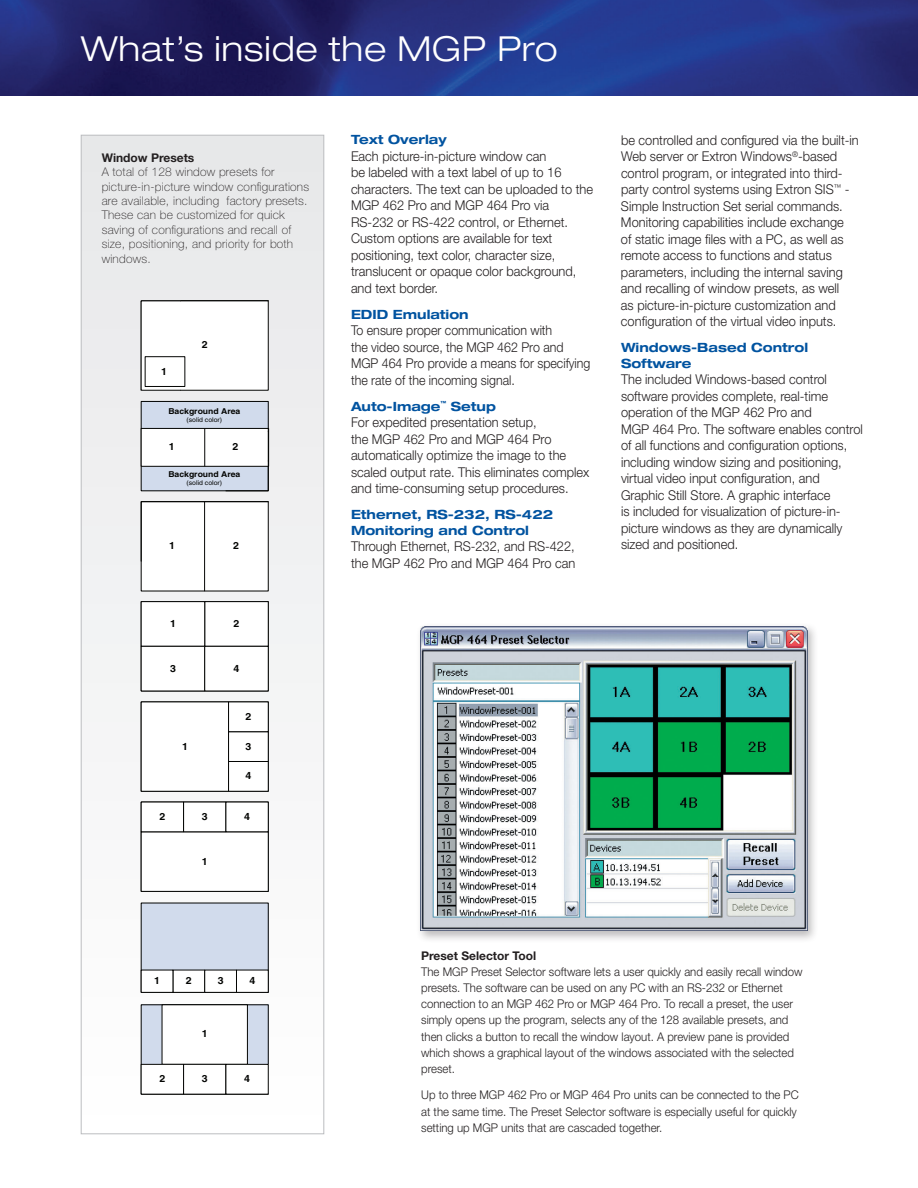
<style>
.page{position:relative;width:918px;height:1188px;background:#fff}
.page>*{position:absolute;margin:0;border:0;box-sizing:border-box;transform-origin:0 0}
.t1{font:300 expanded 34.5px "Helvetica Neue LT Std";letter-spacing:.025em;color:#fff}
.t2{font:300 13.5px/16.5px "Helvetica Neue LT Std";color:#231f20;scale:.95 1}
.t3{font:300 13.5px/16.5px "Helvetica Neue LT Std";color:#231f20;scale:.92 1}
.t4{font:700 expanded 12.75px/15.3px "Helvetica Neue LT Std";color:#0153a0}
.t5{font:300 12px/16px "Helvetica Neue LT Std";color:#231f20;scale:.95 1}
.t6{font:100 12px/14.4px "Helvetica Neue LT Std";letter-spacing:.02em;color:#231f20}
.t7{font:700 12px "Helvetica Neue LT Std";color:#231f20}
.t8{font:700 9.9px "Helvetica";color:#040503;scale:1.07 1}
.t9{font:700 8.1px "Helvetica";color:#040503;scale:1.07 1}
.t10{font:6.45px "Helvetica";color:#040503;scale:1.07 1}
.t11{font:700 expanded 5.7px "Helvetica Neue LT Std";color:#0153a0}
</style>
<div class="page">
<div style="left:81px;top:135px;width:243px;height:999px;background:linear-gradient(to bottom,#e6e7e8,#fefefe)"></div>
<div style="left:81px;top:135px;width:243px;height:999px;border:1px solid #bcbdc0"></div>
<img style="left:0;top:0;width:918px;height:95px">
<div style="left:416px;top:622px;width:403px;height:321px;background:#231f20;opacity:.3"></div>
<img style="left:421px;top:626px;width:386px;height:305px">
<div style="left:204px;top:601px;width:65px;height:46px;background:#fff;border:1px solid #040503"></div>
<div style="left:141px;top:601px;width:64px;height:46px;background:#fff;border:1px solid #040503"></div>
<div style="left:141px;top:646px;width:64px;height:45px;background:#fff;border:1px solid #040503"></div>
<div style="left:204px;top:646px;width:65px;height:45px;background:#fff;border:1px solid #040503"></div>
<div style="left:141px;top:401px;width:127px;height:90px;background:#d1dbec"></div>
<div style="left:141px;top:401px;width:128px;height:90px;border:1px solid #040503"></div>
<svg style="left:141px;top:428px;width:128px;height:63px"></svg>
<div style="left:141px;top:702px;width:88px;height:90px;background:#fff"></div>
<div style="left:228px;top:761px;width:41px;height:31px;background:#fff;border:1px solid #040503"></div>
<div style="left:228px;top:731px;width:41px;height:31px;background:#fff;border:1px solid #040503"></div>
<div style="left:228px;top:702px;width:41px;height:30px;background:#fff;border:1px solid #040503"></div>
<div style="left:141px;top:301px;width:127px;height:89px;background:#fff"></div>
<div style="left:145px;top:356px;width:40px;height:31px;border:1px solid #040503"></div>
<div style="left:141px;top:1005px;width:127px;height:89px;background:#d1dbec"></div>
<div style="left:141px;top:1004px;width:128px;height:91px;border:1px solid #040503"></div>
<div style="left:162px;top:1005px;width:85px;height:59px;background:#fff"></div>
<div style="left:162px;top:1004px;width:86px;height:61px;border:1px solid #040503"></div>
<div style="left:184px;top:1064px;width:42px;height:30px;background:#fff"></div>
<div style="left:183px;top:1064px;width:43px;height:30px;border:1px solid #040503"></div>
<div style="left:226px;top:1064px;width:42px;height:30px;background:#fff"></div>
<div style="left:226px;top:1064px;width:43px;height:30px;border:1px solid #040503"></div>
<div style="left:141px;top:1064px;width:43px;height:30px;background:#fff"></div>
<div style="left:141px;top:1064px;width:43px;height:30px;border:1px solid #040503"></div>
<div style="left:141px;top:502px;width:127px;height:89px;background:#fff"></div>
<svg style="left:141px;top:501px;width:128px;height:61px"></svg>
<div style="left:141px;top:832px;width:128px;height:60px;background:#fff;border:1px solid #040503"></div>
<div style="left:183px;top:802px;width:43px;height:30px;background:#fff"></div>
<div style="left:226px;top:802px;width:43px;height:30px;background:#fff"></div>
<div style="left:141px;top:802px;width:43px;height:30px;background:#fff"></div>
<div style="left:141px;top:903px;width:127px;height:89px;background:#d1dbec"></div>
<div style="left:173px;top:970px;width:32px;height:23px;background:#fff;border:1px solid #040503"></div>
<div style="left:204px;top:970px;width:33px;height:23px;background:#fff;border:1px solid #040503"></div>
<div style="left:141px;top:970px;width:32px;height:23px;background:#fff;border:1px solid #040503"></div>
<div style="left:236px;top:970px;width:33px;height:23px;background:#fff;border:1px solid #040503"></div>
<hr style="left:204px;top:428px;width:1px;height:38px;background:#040503">
<hr style="left:204px;top:502px;width:1px;height:89px;background:#040503">
<h1 class="t1" style="left:81px;top:28px;width:478px">What’s inside the MGP Pro</h1>
<p class="t7" style="left:102px;top:150px;width:94px">Window Presets</p>
<p class="t6" style="left:102px;top:165px;width:209px">A total of 128 window presets for picture-in-picture window configurations are available, including factory presets.<br>These can be customized for quick saving of configurations and recall of size, positioning, and priority for both windows.</p>
<p class="t8" style="left:161px;top:366px;width:7px">1</p>
<p class="t8" style="left:202px;top:339px;width:7px">2</p>
<p class="t9" style="left:168px;top:406px;width:69px">Background Area</p>
<p class="t10" style="left:187px;top:416px;width:35px">(solid color)</p>
<p class="t8" style="left:169px;top:440px;width:7px">1</p>
<p class="t8" style="left:233px;top:440px;width:7px">2</p>
<p class="t9" style="left:168px;top:469px;width:69px">Background Area</p>
<p class="t10" style="left:187px;top:479px;width:35px">(solid color)</p>
<p class="t8" style="left:169px;top:539px;width:7px">1</p>
<p class="t8" style="left:233px;top:539px;width:7px">2</p>
<p class="t8" style="left:170px;top:617px;width:7px">1</p>
<p class="t8" style="left:234px;top:617px;width:7px">2</p>
<p class="t8" style="left:170px;top:662px;width:7px">3</p>
<p class="t8" style="left:234px;top:662px;width:7px">4</p>
<p class="t8" style="left:182px;top:740px;width:7px">1</p>
<p class="t8" style="left:246px;top:710px;width:7px">2</p>
<p class="t8" style="left:246px;top:740px;width:7px">3</p>
<p class="t8" style="left:246px;top:770px;width:7px">4</p>
<p class="t8" style="left:160px;top:810px;width:7px">2</p>
<p class="t8" style="left:202px;top:810px;width:7px">3</p>
<p class="t8" style="left:244px;top:810px;width:7px">4</p>
<p class="t8" style="left:202px;top:855px;width:7px">1</p>
<p class="t4" style="left:351px;top:132px;width:97px">Text Overlay</p>
<p class="t2" style="left:351px;top:147px;width:256px">Each picture-in-picture window can<br>be labeled with a text label of up to 16 characters. The text can be uploaded to the MGP 462 Pro and MGP 464 Pro via RS-232 or RS-422 control, or Ethernet.<br>Custom options are available for text positioning, text color, character size, translucent or opaque color background, and text border.</p>
<p class="t4" style="left:351px;top:306px;width:119px">EDID Emulation</p>
<p class="t3" style="left:351px;top:322px;width:262px">To ensure proper communication with<br>the video source, the MGP 462 Pro and MGP 464 Pro provide a means for specifying the rate of the incoming signal.</p>
<p class="t4" style="left:351px;top:398px;width:91px">Auto-Image</p>
<p class="t11" style="left:440px;top:399px;width:7px">™</p>
<p class="t4" style="left:451px;top:398px;width:47px">Setup</p>
<p class="t2" style="left:351px;top:414px;width:253px">For expedited presentation setup,<br>the MGP 462 Pro and MGP 464 Pro automatically optimize the image to the scaled output rate. This eliminates complex and time-consuming setup procedures.</p>
<p class="t4" style="left:351px;top:507px;width:204px">Ethernet, RS-232, RS-422<br>Monitoring and Control</p>
<p class="t2" style="left:351px;top:538px;width:238px">Through Ethernet, RS-232, and RS-422, the MGP 462 Pro and MGP 464 Pro can</p>
<p class="t2" style="left:621px;top:131px;width:252px">be controlled and configured via the built-in Web server or Extron Windows<sup>®</sup>-based control program, or integrated into third&shy;party control systems using Extron SIS<sup>™</sup> - Simple Instruction Set serial commands.<br>Monitoring capabilities include exchange<br>of static image files with a PC, as well as remote access to functions and status parameters, including the internal saving and recalling of window presets, as well<br>as picture-in-picture customization and configuration of the virtual video inputs.</p>
<p class="t4" style="left:621px;top:340px;width:189px">Windows-Based Control<br>Software</p>
<p class="t2" style="left:621px;top:371px;width:256px">The included Windows-based control software provides complete, real-time operation of the MGP 462 Pro and<br>MGP 464 Pro. The software enables control of all functions and configuration options, including window sizing and positioning, virtual video input configuration, and Graphic Still Store. A graphic interface<br>is included for visualization of picture-in&shy;picture windows as they are dynamically sized and positioned.</p>
<p class="t8" style="left:154px;top:975px;width:7px">1</p>
<p class="t8" style="left:186px;top:975px;width:7px">2</p>
<p class="t8" style="left:218px;top:975px;width:7px">3</p>
<p class="t8" style="left:250px;top:975px;width:7px">4</p>
<p class="t8" style="left:202px;top:1028px;width:7px">1</p>
<p class="t8" style="left:160px;top:1073px;width:7px">2</p>
<p class="t8" style="left:202px;top:1073px;width:7px">3</p>
<p class="t8" style="left:244px;top:1073px;width:7px">4</p>
<p class="t7" style="left:421px;top:949px;width:117px">Preset Selector Tool</p>
<p class="t5" style="left:421px;top:964px;width:403px">The MGP Preset Selector software lets a user quickly and easily recall window presets. The software can be used on any PC with an RS-232 or Ethernet connection to an MGP 462 Pro or MGP 464 Pro. To recall a preset, the user simply opens up the program, selects any of the 128 available presets, and then clicks a button to recall the window layout. A preview pane is provided which shows a graphical layout of the windows associated with the selected preset.</p>
<p class="t5" style="left:421px;top:1087px;width:399px">Up to three MGP 462 Pro or MGP 464 Pro units can be connected to the PC at the same time. The Preset Selector software is especially useful for quickly setting up MGP units that are cascaded together.</p>
</div>
